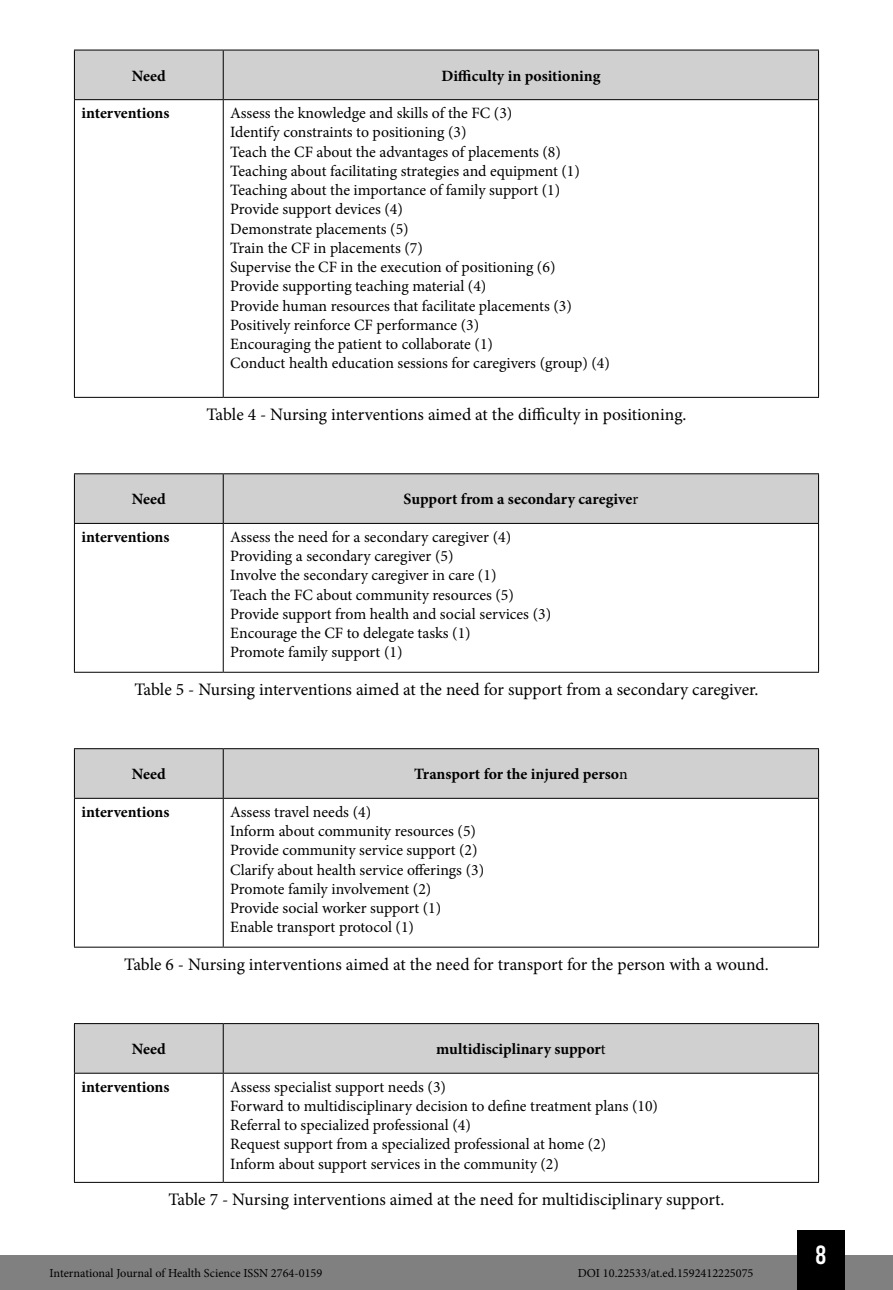
<style>
.page{position:relative;width:893px;height:1290px;background:#fff}
.page>*{position:absolute;margin:0;border:0;box-sizing:border-box;transform-origin:0 0}
.t1{font:26.25px "Bebas Kai";color:#fff}
.Info_Imagem{font:17.5px "Minion Pro";letter-spacing:-.005em;color:#000}
.Tabela{font:15.75px "Minion Pro";color:#000}
.Tabela-2{font:700 15.75px "Minion Pro";letter-spacing:-.005em;color:#000}
.t2{font:12.25px "Minion Pro";color:#000}
.s1{font-weight:400}
</style>
<div class="page">
<div style="left:0;top:1255px;width:893px;height:35px;background:#808080"></div>
<div style="left:797px;top:1230px;width:48px;height:60px;background:#000"></div>
<div style="left:75px;top:51px;width:743px;height:48px;background:#d0d0d0"></div>
<hr style="left:74px;top:50px;width:149px;height:1px;background:#000">
<hr style="left:74px;top:50px;width:1px;height:49px;background:#000">
<hr style="left:223px;top:50px;width:596px;height:1px;background:#000">
<hr style="left:223px;top:50px;width:1px;height:49px;background:#000">
<hr style="left:818px;top:50px;width:1px;height:49px;background:#000">
<hr style="left:74px;top:99px;width:149px;height:1px;background:#000">
<hr style="left:223px;top:99px;width:596px;height:1px;background:#000">
<hr style="left:74px;top:397px;width:149px;height:1px;background:#000">
<hr style="left:223px;top:397px;width:596px;height:1px;background:#000">
<hr style="left:74px;top:100px;width:1px;height:297px;background:#000">
<hr style="left:223px;top:100px;width:1px;height:297px;background:#000">
<hr style="left:818px;top:100px;width:1px;height:297px;background:#000">
<div style="left:75px;top:474px;width:743px;height:49px;background:#d0d0d0"></div>
<hr style="left:74px;top:473px;width:149px;height:1px;background:#000">
<hr style="left:74px;top:474px;width:1px;height:49px;background:#000">
<hr style="left:223px;top:473px;width:596px;height:1px;background:#000">
<hr style="left:223px;top:474px;width:1px;height:49px;background:#000">
<hr style="left:818px;top:474px;width:1px;height:49px;background:#000">
<hr style="left:74px;top:523px;width:149px;height:1px;background:#000">
<hr style="left:223px;top:523px;width:596px;height:1px;background:#000">
<hr style="left:74px;top:672px;width:149px;height:1px;background:#000">
<hr style="left:223px;top:672px;width:596px;height:1px;background:#000">
<hr style="left:74px;top:524px;width:1px;height:148px;background:#000">
<hr style="left:223px;top:524px;width:1px;height:148px;background:#000">
<hr style="left:818px;top:524px;width:1px;height:148px;background:#000">
<div style="left:75px;top:749px;width:743px;height:49px;background:#d0d0d0"></div>
<hr style="left:74px;top:748px;width:149px;height:1px;background:#000">
<hr style="left:74px;top:749px;width:1px;height:49px;background:#000">
<hr style="left:223px;top:748px;width:596px;height:1px;background:#000">
<hr style="left:223px;top:749px;width:1px;height:49px;background:#000">
<hr style="left:818px;top:749px;width:1px;height:49px;background:#000">
<hr style="left:74px;top:798px;width:149px;height:1px;background:#000">
<hr style="left:223px;top:798px;width:596px;height:1px;background:#000">
<hr style="left:74px;top:947px;width:149px;height:1px;background:#000">
<hr style="left:223px;top:947px;width:596px;height:1px;background:#000">
<hr style="left:74px;top:799px;width:1px;height:148px;background:#000">
<hr style="left:223px;top:799px;width:1px;height:148px;background:#000">
<hr style="left:818px;top:799px;width:1px;height:148px;background:#000">
<div style="left:75px;top:1024px;width:743px;height:49px;background:#d0d0d0"></div>
<hr style="left:74px;top:1023px;width:149px;height:1px;background:#000">
<hr style="left:74px;top:1024px;width:1px;height:49px;background:#000">
<hr style="left:223px;top:1023px;width:596px;height:1px;background:#000">
<hr style="left:223px;top:1024px;width:1px;height:49px;background:#000">
<hr style="left:818px;top:1024px;width:1px;height:49px;background:#000">
<hr style="left:74px;top:1073px;width:149px;height:1px;background:#000">
<hr style="left:223px;top:1073px;width:596px;height:1px;background:#000">
<hr style="left:74px;top:1182px;width:149px;height:1px;background:#000">
<hr style="left:223px;top:1182px;width:596px;height:1px;background:#000">
<hr style="left:74px;top:1073px;width:1px;height:109px;background:#000">
<hr style="left:223px;top:1073px;width:1px;height:109px;background:#000">
<hr style="left:818px;top:1073px;width:1px;height:109px;background:#000">
<p class="Tabela-2" style="left:132px;top:64px;width:36px">Need</p>
<p class="Tabela-2" style="left:441px;top:64px;width:161px">Difficulty in positioning</p>
<p class="Tabela-2" style="left:81px;top:102px;width:90px">interventions</p>
<p class="Tabela" style="left:230px;top:103px;width:284px">Assess the knowledge and skills of the FC (3)</p>
<p class="Tabela" style="left:230px;top:122px;width:238px">Identify constraints to positioning (3)</p>
<p class="Tabela" style="left:230px;top:141px;width:332px">Teach the CF about the advantages of placements (8)</p>
<p class="Tabela" style="left:230px;top:160px;width:351px">Teaching about facilitating strategies and equipment (1)</p>
<p class="Tabela" style="left:230px;top:180px;width:332px">Teaching about the importance of family support (1)</p>
<p class="Tabela" style="left:230px;top:199px;width:174px">Provide support devices (4)</p>
<p class="Tabela" style="left:230px;top:218px;width:180px">Demonstrate placements (5)</p>
<p class="Tabela" style="left:230px;top:237px;width:194px">Train the CF in placements (7)</p>
<p class="Tabela" style="left:230px;top:256px;width:327px">Supervise the CF in the execution of positioning (6)</p>
<p class="Tabela" style="left:230px;top:276px;width:258px">Provide supporting teaching material (4)</p>
<p class="Tabela" style="left:230px;top:295px;width:343px">Provide human resources that facilitate placements (3)</p>
<p class="Tabela" style="left:230px;top:314px;width:251px">Positively reinforce CF performance (3)</p>
<p class="Tabela" style="left:230px;top:333px;width:264px">Encouraging the patient to collaborate (1)</p>
<p class="Tabela" style="left:230px;top:353px;width:381px">Conduct health education sessions for caregivers (group) (4)</p>
<p class="Info_Imagem" style="left:206px;top:403px;width:482px">Table 4 - Nursing interventions aimed at the difficulty in positioning.</p>
<p class="Tabela-2" style="left:132px;top:488px;width:36px">Need</p>
<p class="Tabela-2" style="left:404px;top:488px;width:236px">Support from a secondary caregive<span class="s1">r</span></p>
<p class="Tabela-2" style="left:81px;top:526px;width:90px">interventions</p>
<p class="Tabela" style="left:230px;top:526px;width:282px">Assess the need for a secondary caregiver (4)</p>
<p class="Tabela" style="left:230px;top:545px;width:225px">Providing a secondary caregiver (5)</p>
<p class="Tabela" style="left:230px;top:565px;width:268px">Involve the secondary caregiver in care (1)</p>
<p class="Tabela" style="left:230px;top:584px;width:285px">Teach the FC about community resources (5)</p>
<p class="Tabela" style="left:230px;top:603px;width:322px">Provide support from health and social services (3)</p>
<p class="Tabela" style="left:230px;top:622px;width:242px">Encourage the CF to delegate tasks (1)</p>
<p class="Tabela" style="left:230px;top:642px;width:174px">Promote family support (1)</p>
<p class="Info_Imagem" style="left:134px;top:678px;width:626px">Table 5 - Nursing interventions aimed at the need for support from a secondary caregiver.</p>
<p class="Tabela-2" style="left:132px;top:763px;width:36px">Need</p>
<p class="Tabela-2" style="left:414px;top:763px;width:215px">Transport for the injured perso<span class="s1">n</span></p>
<p class="Tabela-2" style="left:81px;top:801px;width:90px">interventions</p>
<p class="Tabela" style="left:230px;top:801px;width:142px">Assess travel needs (4)</p>
<p class="Tabela" style="left:230px;top:820px;width:247px">Inform about community resources (5)</p>
<p class="Tabela" style="left:230px;top:840px;width:249px">Provide community service support (2)</p>
<p class="Tabela" style="left:230px;top:859px;width:255px">Clarify about health service offerings (3)</p>
<p class="Tabela" style="left:230px;top:878px;width:203px">Promote family involvement (2)</p>
<p class="Tabela" style="left:230px;top:897px;width:212px">Provide social worker support (1)</p>
<p class="Tabela" style="left:230px;top:917px;width:185px">Enable transport protocol (1)</p>
<p class="Info_Imagem" style="left:124px;top:953px;width:646px">Table 6 - Nursing interventions aimed at the need for transport for the person with a wound.</p>
<p class="Tabela-2" style="left:132px;top:1038px;width:36px">Need</p>
<p class="Tabela-2" style="left:436px;top:1038px;width:171px">multidisciplinary suppor<span class="s1">t</span></p>
<p class="Tabela-2" style="left:81px;top:1075px;width:90px">interventions</p>
<p class="Tabela" style="left:230px;top:1076px;width:217px">Assess specialist support needs (3)</p>
<p class="Tabela" style="left:230px;top:1095px;width:429px">Forward to multidisciplinary decision to define treatment plans (10)</p>
<p class="Tabela" style="left:230px;top:1114px;width:242px">Referral to specialized professional (4)</p>
<p class="Tabela" style="left:230px;top:1134px;width:377px">Request support from a specialized professional at home (2)</p>
<p class="Tabela" style="left:230px;top:1153px;width:330px">Inform about support services in the community (2)</p>
<p class="Info_Imagem" style="left:168px;top:1188px;width:558px">Table 7 - Nursing interventions aimed at the need for multidisciplinary support.</p>
<p class="t2" style="left:50px;top:1265px;width:274px">International Journal of Health Science ISSN 2764-0159</p>
<p class="t2" style="left:578px;top:1265px;width:177px">DOI 10.22533/at.ed.1592412225075</p>
<h1 class="t1" style="left:816px;top:1241px;width:12px">8</h1>
</div>
